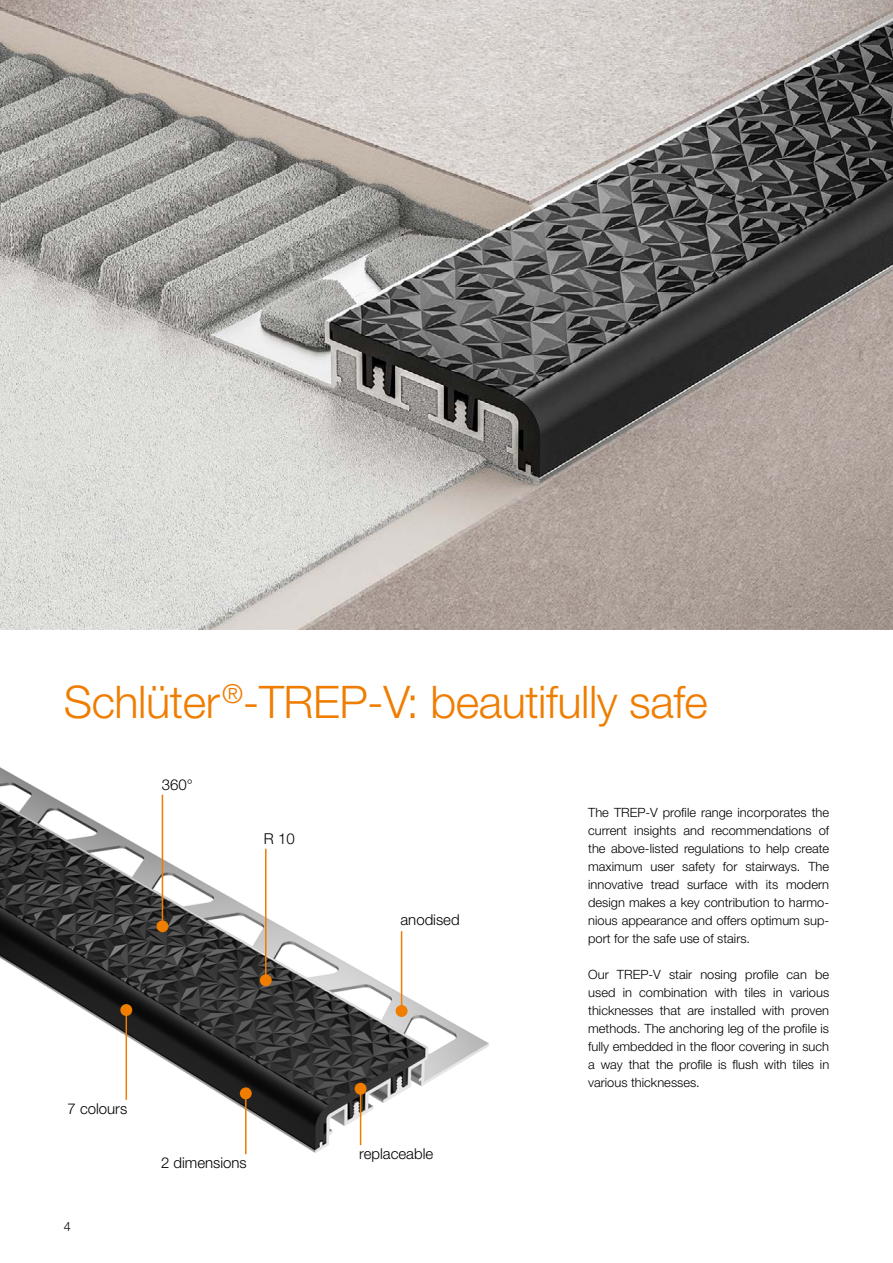
<style>
.page{position:relative;width:893px;height:1263px;background:#fff}
.page>*{position:absolute;margin:0;border:0;box-sizing:border-box;transform-origin:0 0}
.HeadSub{font:300 45px "Helvetica Neue LT Pro";letter-spacing:-.01em;color:#ef7d00}
.body_copy{font:300 15px "Helvetica Neue LT Pro";color:#000}
.body_copy-2{font:300 12.75px/18px "Helvetica Neue LT Pro";color:#000;text-align:justify}
</style>
<div class="page">
<img style="left:0;top:767px;width:489px;height:388px">
<hr style="left:162px;top:795px;width:1px;height:131px;background:#ef7d00">
<div style="left:156px;top:920px;width:12px;height:12px;background:#ef7d00;border-radius:50%"></div>
<hr style="left:265px;top:849px;width:1px;height:131px;background:#ef7d00">
<div style="left:260px;top:974px;width:12px;height:12px;background:#ef7d00;border-radius:50%"></div>
<hr style="left:401px;top:931px;width:1px;height:80px;background:#ef7d00">
<div style="left:396px;top:1005px;width:12px;height:12px;background:#ef7d00;border-radius:50%"></div>
<hr style="left:126px;top:1010px;width:1px;height:90px;background:#ef7d00">
<div style="left:120px;top:1004px;width:12px;height:12px;background:#ef7d00;border-radius:50%"></div>
<hr style="left:245px;top:1093px;width:2px;height:61px;background:#ef7d00">
<div style="left:240px;top:1087px;width:12px;height:12px;background:#ef7d00;border-radius:50%"></div>
<hr style="left:360px;top:1088px;width:1px;height:57px;background:#ef7d00">
<div style="left:355px;top:1083px;width:12px;height:12px;background:#ef7d00;border-radius:50%"></div>
<img style="left:0;top:0;width:893px;height:629px">
<p class="HeadSub" style="left:64px;top:675px;width:646px">Schlüter<sup>®</sup>-TREP-V: beautifully safe</p>
<p class="body_copy" style="left:162px;top:776px;width:33px">360°</p>
<p class="body_copy" style="left:264px;top:830px;width:32px">R 10</p>
<p class="body_copy" style="left:400px;top:911px;width:61px">anodised</p>
<p class="body_copy" style="left:68px;top:1100px;width:61px">7 colours</p>
<p class="body_copy-2" style="left:64px;top:1217px;width:9px">4</p>
<p class="body_copy" style="left:161px;top:1154px;width:87px">2 dimensions</p>
<p class="body_copy" style="left:359px;top:1145px;width:75px">replaceable</p>
<p class="body_copy-2" style="left:588px;top:803px;width:242px">The TREP-V profile range incorporates the current insights and recommendations of the above-listed regulations to help create maximum user safety for stairways. The innovative tread surface with its modern design makes a key contribution to harmo&shy;nious appearance and offers optimum sup&shy;port for the safe use of stairs.</p>
<p class="body_copy-2" style="left:588px;top:965px;width:242px">Our TREP-V stair nosing profile can be used in combination with tiles in various thicknesses that are installed with proven methods. The anchoring leg of the profile is fully embedded in the floor covering in such a way that the profile is flush with tiles in various thicknesses.</p>
</div>
